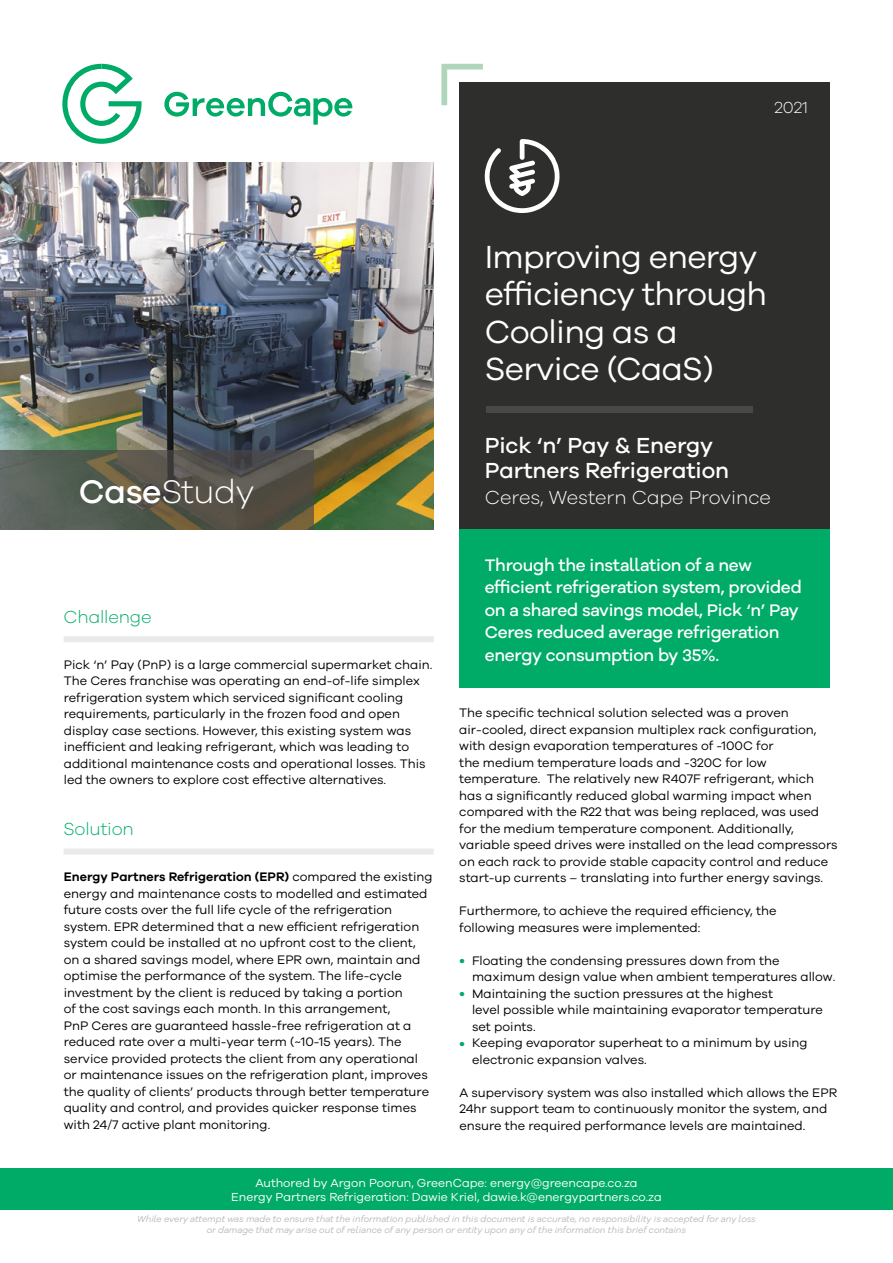
<style>
.page{position:relative;width:893px;height:1263px;background:#fff}
.page>*{position:absolute;margin:0;border:0;box-sizing:border-box;transform-origin:0 0}
.t1{font:300 33.75px "Galano Grotesque";letter-spacing:-.015em;color:#fff}
.t2{font:33px/37.5px "Galano Grotesque Regular";letter-spacing:-.02em;color:#fff}
.t3{font:500 22.5px/25.5px "Galano Grotesque";letter-spacing:-.005em;color:#fff}
.t4{font:300 19.5px "Galano Grotesque";color:#fff}
.t5{font:300 18px "Galano Grotesque";letter-spacing:-.01em;color:#00ab67}
.t6{font:500 17.25px/22.5px "Galano Grotesque Alt";letter-spacing:-.015em;color:#fff}
.t7{font:300 16.5px "Galano Grotesque";color:#fff}
.t8{font:12.75px/16.5px "Galano Grotesque";color:#000}
.t9{font:700 12.75px "Galano Grotesque Semi";color:#000}
.t10{font:12px/14.4px "Galano Grotesque";color:#fff;text-align:center}
.t11{font:italic 9px/10.5px "Galano Grotesque Alt";color:#b9b9bb;text-align:center}
.s1{font-weight:500}
.s2{font-family:"Galano Grotesque";font-weight:400}
.s3{font-family:"Galano Grotesque Regular";font-size:15px;color:#00ab67}
</style>
<div class="page">
<div style="left:459px;top:82px;width:370px;height:447px;background:#2e2e2d"></div>
<div style="left:0;top:1168px;width:893px;height:41px;background:#00ab67"></div>
<img style="left:0;top:162px;width:434px;height:367px">
<svg style="left:62px;top:64px;width:80px;height:80px"></svg>
<svg style="left:164px;top:92px;width:188px;height:33px"></svg>
<svg style="left:441px;top:64px;width:42px;height:41px"></svg>
<svg style="left:0;top:450px;width:314px;height:79px;background:#56574d"></svg>
<div style="left:486px;top:406px;width:266px;height:6px;background:#4a4747"></div>
<div style="left:459px;top:529px;width:370px;height:159px;background:#00ab67"></div>
<div style="left:64px;top:636px;width:370px;height:6px;background:#eaeaea"></div>
<div style="left:64px;top:848px;width:370px;height:6px;background:#eaeaea"></div>
<svg style="left:485px;top:139px;width:75px;height:74px"></svg>
<p class="t7" style="left:774px;top:98px;width:35px">2021</p>
<h1 class="t1" style="left:79px;top:471px;width:177px"><span class="s1">Case</span>Study</h1>
<h3 class="t5" style="left:64px;top:606px;width:90px">Challenge</h3>
<p class="t8" style="left:64px;top:656px;width:370px">Pick ‘n’ Pay (PnP) is a large commercial supermarket chain.<br>The Ceres franchise was operating an end-of-life simplex refrigeration system which serviced significant cooling requirements, particularly in the frozen food and open display case sections. However, this existing system was inefficient and leaking refrigerant, which was leading to additional maintenance costs and operational losses. This led the owners to explore cost effective alternatives.</p>
<h3 class="t5" style="left:64px;top:818px;width:72px">Solution</h3>
<p class="t9" style="left:64px;top:869px;width:370px">Energy Partners Refrigeration (EPR) <span class="s2">compared the existing</span></p>
<p class="t8" style="left:64px;top:885px;width:367px">energy and maintenance costs to modelled and estimated future costs over the full life cycle of the refrigeration system. EPR determined that a new efficient refrigeration system could be installed at no upfront cost to the client, on a shared savings model, where EPR own, maintain and optimise the performance of the system. The life-cycle investment by the client is reduced by taking a portion<br>of the cost savings each month. In this arrangement,<br>PnP Ceres are guaranteed hassle-free refrigeration at a reduced rate over a multi-year term (~10-15 years). The service provided protects the client from any operational or maintenance issues on the refrigeration plant, improves the quality of clients’ products through better temperature quality and control, and provides quicker response times with 24/7 active plant monitoring.</p>
<h2 class="t2" style="left:485px;top:237px;width:284px">Improving energy efficiency through<br>Cooling as a<br>Service (CaaS)</h2>
<h3 class="t3" style="left:485px;top:432px;width:246px">Pick ‘n’ Pay &amp; Energy<br>Partners Refrigeration</h3>
<h3 class="t4" style="left:485px;top:486px;width:288px">Ceres, Western Cape Province</h3>
<h3 class="t6" style="left:485px;top:553px;width:319px">Through the installation of a new efficient refrigeration system, provided on a shared savings model, Pick ‘n’ Pay Ceres reduced average refrigeration energy consumption by 35%.</h3>
<p class="t8" style="left:459px;top:704px;width:380px">The specific technical solution selected was a proven air-cooled, direct expansion multiplex rack configuration, with design evaporation temperatures of -100C for<br>the medium temperature loads and -320C for low temperature. The relatively new R407F refrigerant, which has a significantly reduced global warming impact when compared with the R22 that was being replaced, was used for the medium temperature component. Additionally, variable speed drives were installed on the lead compressors on each rack to provide stable capacity control and reduce start-up currents – translating into further energy savings.</p>
<p class="t8" style="left:459px;top:902px;width:319px">Furthermore, to achieve the required efficiency, the following measures were implemented:</p>
<p class="t8" style="left:472px;top:952px;width:365px;text-indent:-13px"><span class="s3">•</span> Floating the condensing pressures down from the maximum design value when ambient temperatures allow.</p>
<p class="t8" style="left:472px;top:985px;width:352px;text-indent:-13px"><span class="s3">•</span> Maintaining the suction pressures at the highest<br>level possible while maintaining evaporator temperature set points.</p>
<p class="t8" style="left:472px;top:1034px;width:337px;text-indent:-13px"><span class="s3">•</span> Keeping evaporator superheat to a minimum by using electronic expansion valves.</p>
<p class="t8" style="left:459px;top:1084px;width:379px">A supervisory system was also installed which allows the EPR<br>24hr support team to continuously monitor the system, and ensure the required performance levels are maintained.</p>
<p class="t10" style="left:231px;top:1175px;width:432px">Authored by Argon Poorun, GreenCape: energy@greencape.co.za<br>Energy Partners Refrigeration: Dawie Kriel, dawie.k@energypartners.co.za</p>
<p class="t11" style="left:137px;top:1214px;width:620px">While every attempt was made to ensure that the information published in this document is accurate, no responsibility is accepted for any loss or damage that may arise out of reliance of any person or entity upon any of the information this brief contains</p>
</div>
